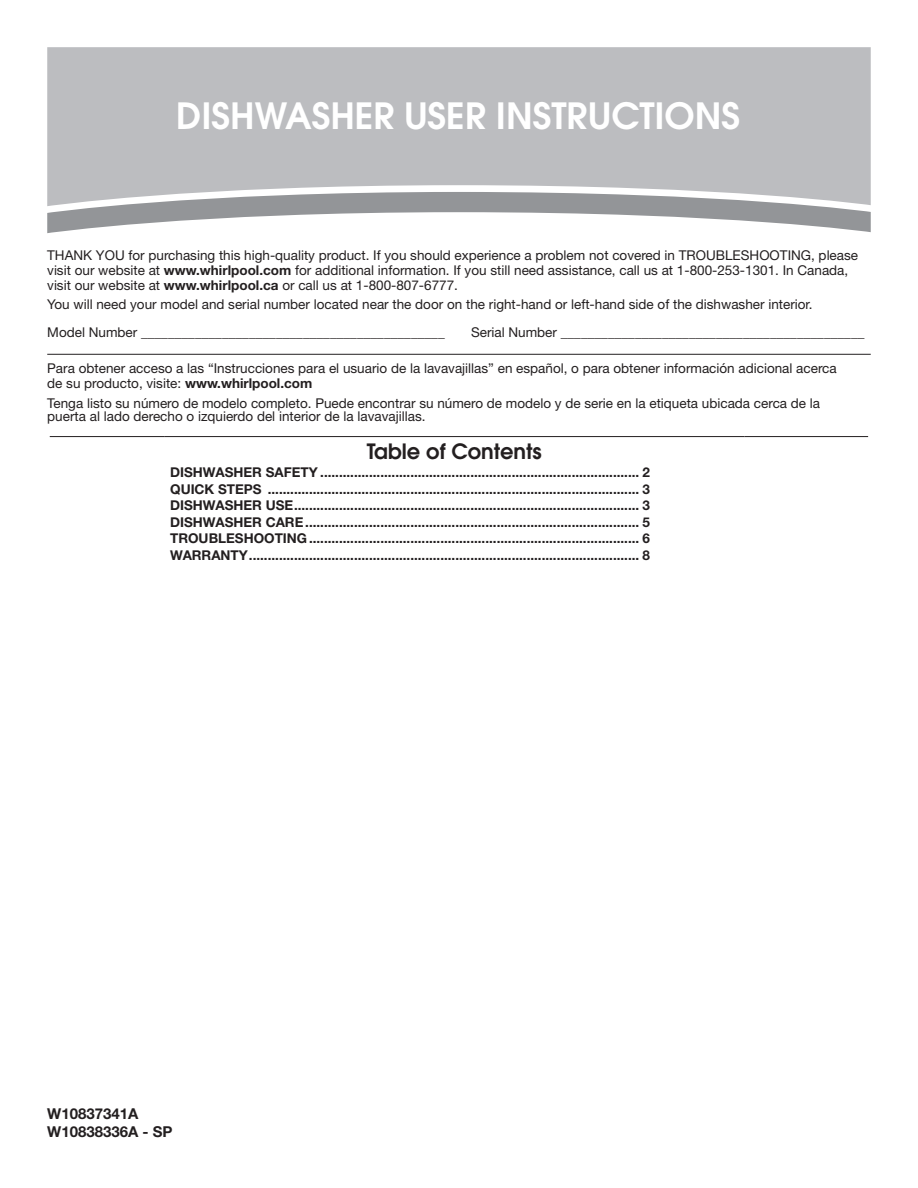
<style>
.page{position:relative;width:918px;height:1188px;background:#fff}
.page>*{position:absolute;margin:0;border:0;box-sizing:border-box;transform-origin:0 0}
.Cover_Heading_1{font:600 36px "Avant Garde";color:#fff}
.Cover_TOC{font:600 21px "Avant Garde";color:#231f20}
.Cover_Part_Number{font:700 15px "Helvetica Neue";color:#231f20}
.Body{font:13.5px/15px "Helvetica Neue";color:#231f20}
.TOC_1{font:700 13.5px "Helvetica Neue";color:#231f20}
.Heading_3_Rules{font:13.5px/15px "Helvetica Neue";color:#231f20}
.s1{font-weight:700}
</style>
<div class="page">
<div style="left:47px;top:47px;width:824px;height:145px;background:#bcbdc0"></div>
<svg style="left:47px;top:192px;width:824px;height:41px"></svg>
<hr style="left:50px;top:436px;width:114px;height:1px;background:#231f20">
<hr style="left:164px;top:436px;width:580px;height:1px;background:#231f20">
<hr style="left:744px;top:436px;width:124px;height:1px;background:#231f20">
<hr style="left:47px;top:354px;width:824px;height:1px;background:#231f20">
<p class="Cover_Heading_1" style="left:176px;top:92px;width:566px">DISHWASHER USER INSTRUCTIONS</p>
<p class="Body" style="left:47px;top:247px;width:812px">THANK YOU for purchasing this high-quality product. If you should experience a problem not covered in TROUBLESHOOTING, please visit our website at <span class="s1">www.whirlpool.com</span> for additional information. If you still need assistance, call us at 1-800-253-1301. In Canada, visit our website at <span class="s1">www.whirlpool.ca</span> or call us at 1-800-807-6777.</p>
<p class="Body" style="left:47px;top:297px;width:767px">You will need your model and serial number located near the door on the right-hand or left-hand side of the dishwasher interior.</p>
<p class="Body" style="left:47px;top:325px;width:399px">Model Number _____________________________________________</p>
<p class="Body" style="left:471px;top:325px;width:395px">Serial Number _____________________________________________</p>
<h3 class="Heading_3_Rules" style="left:47px;top:360px;width:791px">Para obtener acceso a las “Instrucciones para el usuario de la lavavajillas” en español, o para obtener información adicional acerca de su producto, visite: <span class="s1">www.whirlpool.com</span></h3>
<p class="Body" style="left:47px;top:396px;width:774px;line-height:13.8px">Tenga listo su número de modelo completo. Puede encontrar su número de modelo y de serie en la etiqueta ubicada cerca de la puerta al lado derecho o izquierdo del interior de la lavavajillas.</p>
<p class="Cover_TOC" style="left:367px;top:438px;width:177px">Table of Contents</p>
<p class="TOC_1" style="left:170px;top:464px;width:481px">DISHWASHER SAFETY ..................................................................................... 2</p>
<p class="TOC_1" style="left:170px;top:481px;width:481px">QUICK STEPS ................................................................................................... 3</p>
<p class="TOC_1" style="left:170px;top:497px;width:481px">DISHWASHER USE............................................................................................ 3</p>
<p class="TOC_1" style="left:170px;top:514px;width:481px">DISHWASHER CARE......................................................................................... 5</p>
<p class="TOC_1" style="left:170px;top:530px;width:481px">TROUBLESHOOTING........................................................................................ 6</p>
<p class="TOC_1" style="left:170px;top:547px;width:481px">WARRANTY........................................................................................................ 8</p>
<p class="Cover_Part_Number" style="left:47px;top:1104px;width:93px">W10837341A</p>
<p class="Cover_Part_Number" style="left:47px;top:1122px;width:127px">W10838336A - SP</p>
</div>
